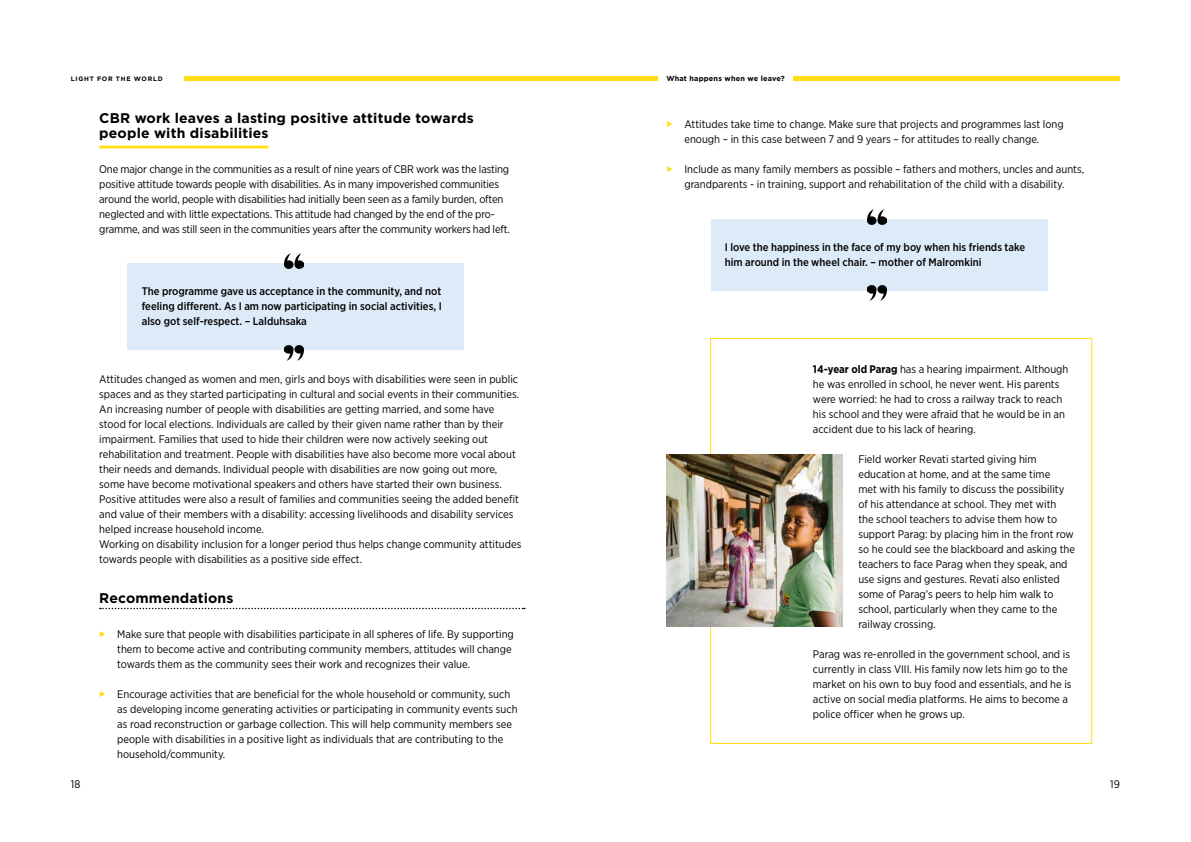
<style>
.page{position:relative;width:1191px;height:842px;background:#fff}
.page>*{position:absolute;margin:0;border:0;box-sizing:border-box;transform-origin:0 0}
.H_1{font:700 14px/15px "Gotham";letter-spacing:.01em;color:#000}
.H_2{font:700 14px "Gotham";letter-spacing:.01em;color:#000}
.p_-_Fließtext{font:11px/15px "Gotham Narrow";color:#000}
.p_-_Fließtext-2{font:500 11px/15px "Gotham Narrow";color:#000;text-align:justify}
.t1{font:700 7.3px "Gotham";letter-spacing:.025em;color:#000}
.t2{font:700 6.4px "Gotham";letter-spacing:.115em;color:#000}
.s1{font-family:"Source Serif Variable";color:#ffde14}
.s2{font-weight:700}
</style>
<div class="page">
<hr style="left:184px;top:77px;width:411px;height:4px;background:#ffde14">
<hr style="left:595px;top:77px;width:63px;height:4px;background:#ffde14">
<hr style="left:793px;top:77px;width:327px;height:4px;background:#ffde14">
<hr style="left:99px;top:146px;width:169px;height:2px;background:#ffde14">
<svg style="left:100px;top:608px;width:425px;height:1px"></svg>
<div style="left:128px;top:264px;width:336px;height:86px;background:#ddebf9"></div>
<div style="left:710px;top:219px;width:337px;height:71px;background:#ddebf9"></div>
<img style="left:666px;top:455px;width:176px;height:172px">
<img style="left:868px;top:285px;width:18px;height:16px">
<img style="left:868px;top:209px;width:18px;height:16px">
<img style="left:285px;top:345px;width:19px;height:16px">
<img style="left:285px;top:253px;width:19px;height:16px">
<p class="t2" style="left:71px;top:74px;width:93px">LIGHT FOR THE WORLD</p>
<p class="t1" style="left:666px;top:73px;width:120px">What happens when we leave?</p>
<h1 class="H_1" style="left:99px;top:111px;width:376px">CBR work leaves a lasting positive attitude towards people with disabilities</h1>
<p class="p_-_Fließtext" style="left:99px;top:162px;width:412px">One major change in the communities as a result of nine years of CBR work was the lasting positive attitude towards people with disabilities. As in many impoverished communities around the world, people with disabilities had initially been seen as a family burden, often neglected and with little expectations. This attitude had changed by the end of the pro&shy;gramme, and was still seen in the communities years after the community workers had left.</p>
<p class="p_-_Fließtext-2" style="left:142px;top:284px;width:301px">The programme gave us acceptance in the community, and not feeling different. As I am now participating in social activities, I also got self-respect. – Lalduhsaka</p>
<p class="p_-_Fließtext" style="left:99px;top:372px;width:421px">Attitudes changed as women and men, girls and boys with disabilities were seen in public spaces and as they started participating in cultural and social events in their communities.<br>An increasing number of people with disabilities are getting married, and some have stood for local elections. Individuals are called by their given name rather than by their impairment. Families that used to hide their children were now actively seeking out rehabilitation and treatment. People with disabilities have also become more vocal about their needs and demands. Individual people with disabilities are now going out more, some have become motivational speakers and others have started their own business.<br>Positive attitudes were also a result of families and communities seeing the added benefit and value of their members with a disability: accessing livelihoods and disability services helped increase household income.</p>
<p class="p_-_Fließtext" style="left:99px;top:537px;width:424px">Working on disability inclusion for a longer period thus helps change community attitudes towards people with disabilities as a positive side effect.</p>
<h2 class="H_2" style="left:99px;top:589px;width:136px">Recommendations</h2>
<p class="p_-_Fließtext" style="left:117px;top:627px;width:398px;text-indent:-18px"><span class="s1">▶</span> Make sure that people with disabilities participate in all spheres of life. By supporting them to become active and contributing community members, attitudes will change towards them as the community sees their work and recognizes their value.</p>
<p class="p_-_Fließtext" style="left:117px;top:687px;width:402px;text-indent:-18px"><span class="s1">▶</span> Encourage activities that are beneficial for the whole household or community, such as developing income generating activities or participating in community events such as road reconstruction or garbage collection. This will help community members see people with disabilities in a positive light as individuals that are contributing to the household/community.</p>
<p class="p_-_Fließtext" style="left:666px;top:117px;width:399px;text-align:center"><span class="s1">▶</span> Attitudes take time to change. Make sure that projects and programmes last long enough – in this case between 7 and 9 years – for attitudes to really change.</p>
<p class="p_-_Fließtext" style="left:666px;top:162px;width:419px;text-align:center"><span class="s1">▶</span> Include as many family members as possible – fathers and mothers, uncles and aunts, grandparents - in training, support and rehabilitation of the child with a disability.</p>
<p class="p_-_Fließtext-2" style="left:725px;top:239px;width:302px">I love the happiness in the face of my boy when his friends take him around in the wheel chair. – mother of Malromkini</p>
<p class="p_-_Fließtext" style="left:813px;top:361px;width:257px"><span class="s2">14-year old Parag</span> has a hearing impairment. Although he was enrolled in school, he never went. His parents were worried: he had to cross a railway track to reach his school and they were afraid that he would be in an accident due to his lack of hearing.</p>
<p class="p_-_Fließtext" style="left:858px;top:451px;width:218px">Field worker Revati started giving him education at home, and at the same time<br>met with his family to discuss the possibility of his attendance at school. They met with<br>the school teachers to advise them how to support Parag: by placing him in the front row so he could see the blackboard and asking the teachers to face Parag when they speak, and use signs and gestures. Revati also enlisted some of Parag’s peers to help him walk to school, particularly when they came to the railway crossing.</p>
<p class="p_-_Fließtext" style="left:813px;top:646px;width:260px">Parag was re-enrolled in the government school, and is currently in class VIII. His family now lets him go to the market on his own to buy food and essentials, and he is active on social media platforms. He aims to become a police officer when he grows up.</p>
<p class="p_-_Fließtext" style="left:71px;top:777px;width:11px">18</p>
<p class="p_-_Fließtext" style="left:1110px;top:777px;width:11px">19</p>
</div>
